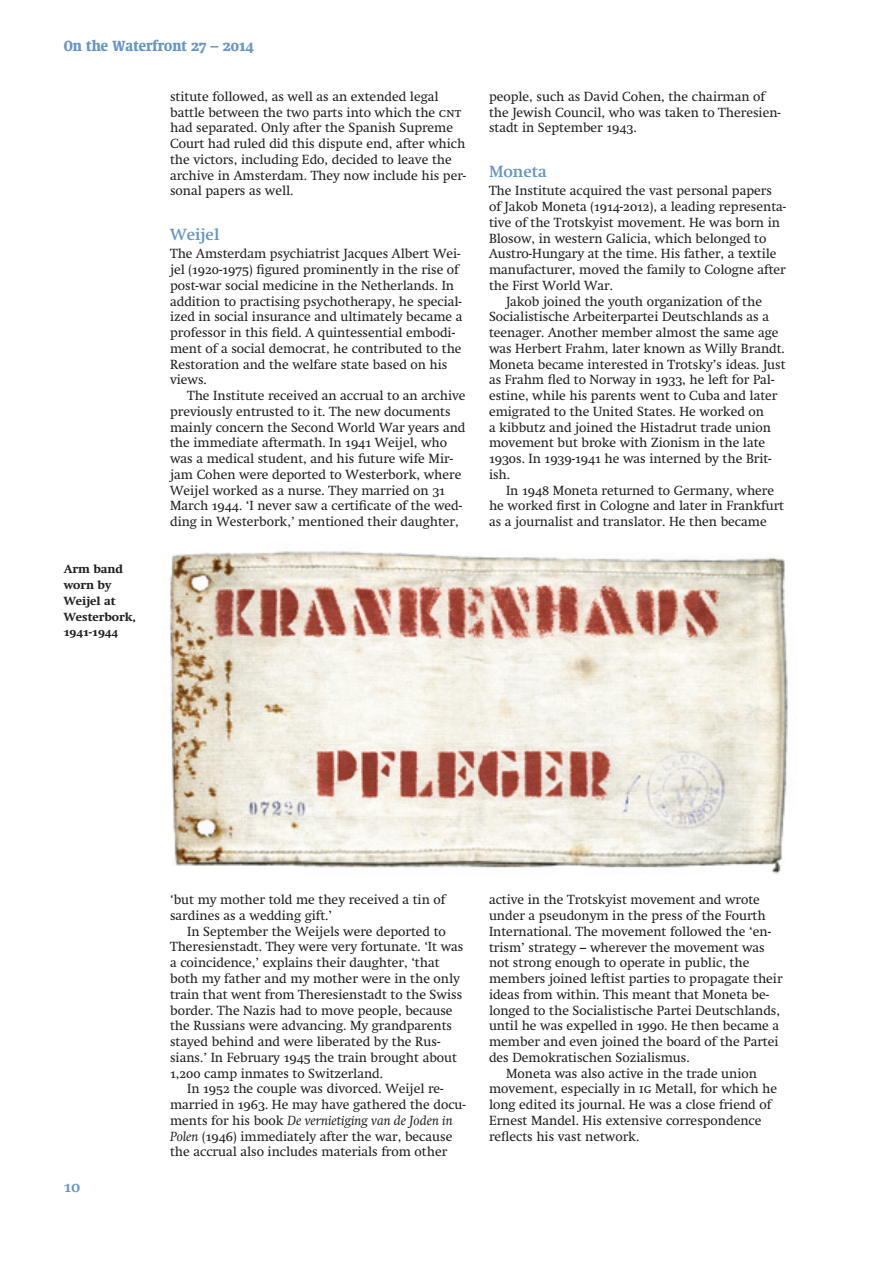
<style>
.page{position:relative;width:893px;height:1263px;background:#fff}
.page>*{position:absolute;margin:0;border:0;box-sizing:border-box;transform-origin:0 0}
.t1{font:600 16.5px "Swift Neue LT Pro";color:#6696c5}
.t2{font:900 condensed 15px "Swift Neue LT Pro";color:#6696c5}
.t3{font:13.5px/15.8px "Swift Neue LT Pro";color:#231f20}
.t4{font:700 12px/15.8px "Swift Neue LT Pro";color:#231f20}
.s1{font-style:italic}
</style>
<div class="page">
<img style="left:170px;top:551px;width:618px;height:323px">
<p class="t2" style="left:64px;top:36px;width:192px">On the Waterfront 27 – 2014</p>
<p class="t4" style="left:64px;top:561px;width:74px">Arm band worn by<br>Weijel at<br>Westerbork,<br>1941-1944</p>
<p class="t3" style="left:170px;top:88px;width:298px">stitute followed, as well as an extended legal battle between the two parts into which the cnt had separated. Only after the Spanish Supreme Court had ruled did this dispute end, after which the victors, including Edo, decided to leave the archive in Amsterdam. They now include his per&shy;sonal papers as well.</p>
<p class="t1" style="left:170px;top:224px;width:51px">Weijel</p>
<p class="t3" style="left:170px;top:246px;width:294px">The Amsterdam psychiatrist Jacques Albert Wei&shy;jel (1920-1975) figured prominently in the rise of post-war social medicine in the Netherlands. In addition to practising psychotherapy, he special&shy;ized in social insurance and ultimately became a professor in this field. A quintessential embodi&shy;ment of a social democrat, he contributed to the Restoration and the welfare state based on his views.</p>
<p class="t3" style="left:170px;top:388px;width:297px;text-indent:17px">The Institute received an accrual to an archive previously entrusted to it. The new documents mainly concern the Second World War years and the immediate aftermath. In 1941 Weijel, who was a medical student, and his future wife Mir&shy;jam Cohen were deported to Westerbork, where Weijel worked as a nurse. They married on 31<br>March 1944. ‘I never saw a certificate of the wed&shy;ding in Westerbork,’ mentioned their daughter,</p>
<p class="t3" style="left:489px;top:88px;width:293px">people, such as David Cohen, the chairman of the Jewish Council, who was taken to Theresien&shy;stadt in September 1943.</p>
<p class="t1" style="left:489px;top:161px;width:59px">Moneta</p>
<p class="t3" style="left:489px;top:183px;width:284px">The Institute acquired the vast personal papers</p>
<p class="t3" style="left:489px;top:199px;width:299px">of Jakob Moneta (1914-2012), a leading representa-</p>
<p class="t3" style="left:489px;top:214px;width:292px">tive of the Trotskyist movement. He was born in</p>
<p class="t3" style="left:489px;top:230px;width:279px">Blosow, in western Galicia, which belonged to</p>
<p class="t3" style="left:489px;top:246px;width:289px">Austro-Hungary at the time. His father, a textile</p>
<p class="t3" style="left:489px;top:262px;width:298px">manufacturer, moved the family to Cologne after</p>
<p class="t3" style="left:489px;top:277px;width:126px">the First World War.</p>
<p class="t3" style="left:506px;top:293px;width:258px">Jakob joined the youth organization of the</p>
<p class="t3" style="left:489px;top:309px;width:282px">Socialistische Arbeiterpartei Deutschlands as a</p>
<p class="t3" style="left:489px;top:325px;width:291px">teenager. Another member almost the same age</p>
<p class="t3" style="left:489px;top:340px;width:297px">was Herbert Frahm, later known as Willy Brandt.</p>
<p class="t3" style="left:489px;top:356px;width:298px">Moneta became interested in Trotsky’s ideas. Just</p>
<p class="t3" style="left:489px;top:372px;width:287px">as Frahm fled to Norway in 1933, he left for Pal-</p>
<p class="t3" style="left:489px;top:388px;width:290px">estine, while his parents went to Cuba and later</p>
<p class="t3" style="left:489px;top:403px;width:277px">emigrated to the United States. He worked on</p>
<p class="t3" style="left:489px;top:419px;width:283px">a kibbutz and joined the Histadrut trade union</p>
<p class="t3" style="left:489px;top:435px;width:278px">movement but broke with Zionism in the late</p>
<p class="t3" style="left:489px;top:451px;width:284px">1930s. In 1939-1941 he was interned by the Brit-</p>
<p class="t3" style="left:489px;top:466px;width:23px">ish.</p>
<p class="t3" style="left:506px;top:482px;width:270px">In 1948 Moneta returned to Germany, where</p>
<p class="t3" style="left:489px;top:498px;width:297px">he worked first in Cologne and later in Frankfurt</p>
<p class="t3" style="left:489px;top:514px;width:279px">as a journalist and translator. He then became</p>
<p class="t1" style="left:64px;top:1176px;width:18px">10</p>
<p class="t3" style="left:170px;top:892px;width:278px">‘but my mother told me they received a tin of sardines as a wedding gift.’</p>
<p class="t3" style="left:170px;top:923px;width:295px;text-indent:17px">In September the Weijels were deported to Theresienstadt. They were very fortunate. ‘It was a coincidence,’ explains their daughter, ‘that both my father and my mother were in the only train that went from Theresienstadt to the Swiss border. The Nazis had to move people, because the Russians were advancing. My grandparents stayed behind and were liberated by the Rus&shy;sians.’ In February 1945 the train brought about 1,200 camp inmates to Switzerland.</p>
<p class="t3" style="left:170px;top:1081px;width:297px;text-indent:17px">In 1952 the couple was divorced. Weijel re&shy;married in 1963. He may have gathered the docu&shy;ments for his book <span class="s1">De vernietiging van de Joden in Polen</span> (1946) immediately after the war, because the accrual also includes materials from other</p>
<p class="t3" style="left:489px;top:892px;width:272px">active in the Trotskyist movement and wrote</p>
<p class="t3" style="left:489px;top:907px;width:278px">under a pseudonym in the press of the Fourth</p>
<p class="t3" style="left:489px;top:923px;width:283px">International. The movement followed the ‘en-</p>
<p class="t3" style="left:489px;top:939px;width:277px">trism’ strategy – wherever the movement was</p>
<p class="t3" style="left:489px;top:955px;width:262px">not strong enough to operate in public, the</p>
<p class="t3" style="left:489px;top:970px;width:295px">members joined leftist parties to propagate their</p>
<p class="t3" style="left:489px;top:986px;width:281px">ideas from within. This meant that Moneta be-</p>
<p class="t3" style="left:489px;top:1002px;width:293px">longed to the Socialistische Partei Deutschlands,</p>
<p class="t3" style="left:489px;top:1018px;width:292px">until he was expelled in 1990. He then became a</p>
<p class="t3" style="left:489px;top:1033px;width:291px">member and even joined the board of the Partei</p>
<p class="t3" style="left:489px;top:1049px;width:202px">des Demokratischen Sozialismus.</p>
<p class="t3" style="left:506px;top:1065px;width:252px">Moneta was also active in the trade union</p>
<p class="t3" style="left:489px;top:1081px;width:290px">movement, especially in ig Metall, for which he</p>
<p class="t3" style="left:489px;top:1096px;width:285px">long edited its journal. He was a close friend of</p>
<p class="t3" style="left:489px;top:1112px;width:274px">Ernest Mandel. His extensive correspondence</p>
<p class="t3" style="left:489px;top:1128px;width:152px">reflects his vast network.</p>
</div>
